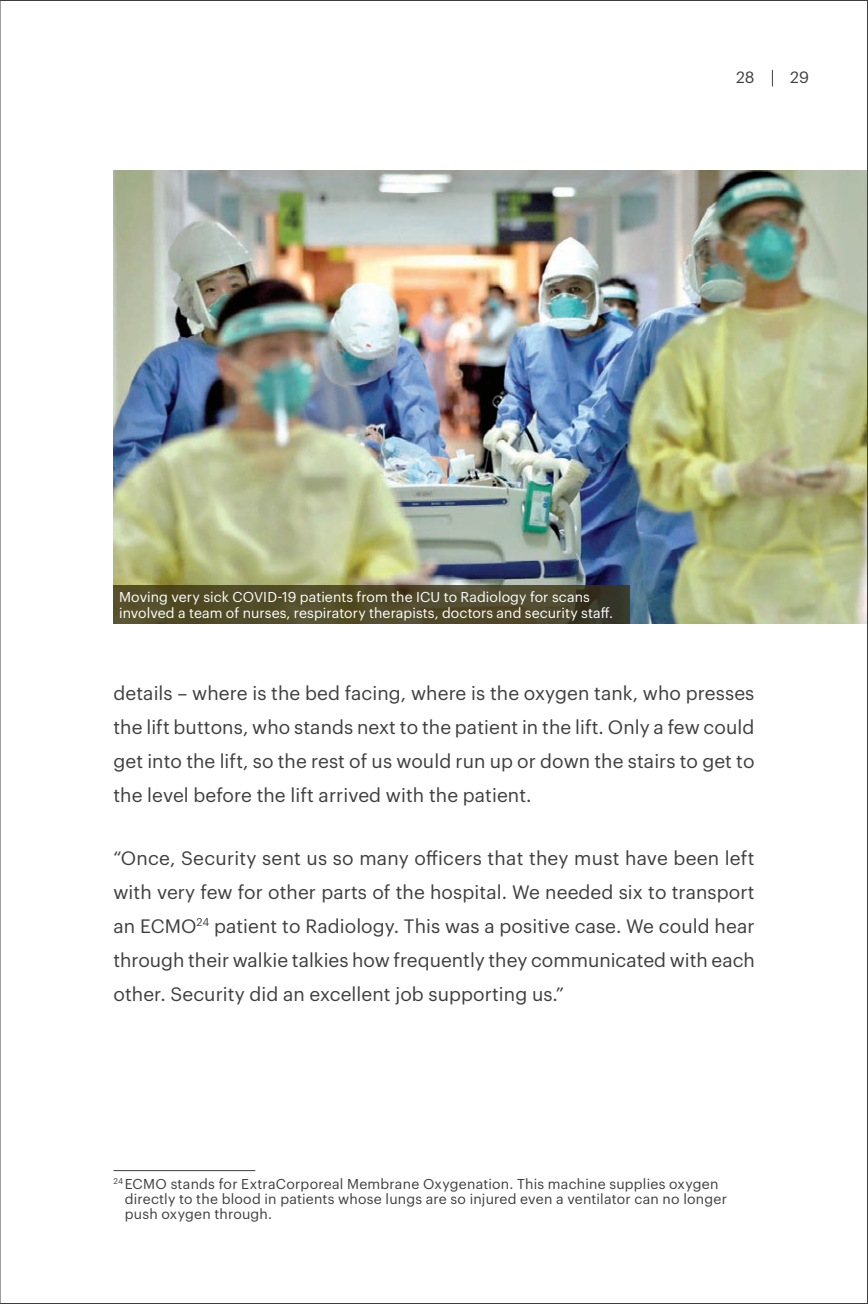
<style>
.page{position:relative;width:868px;height:1304px;background:#fff}
.page>*{position:absolute;margin:0;border:0;box-sizing:border-box;transform-origin:0 0}
.body_text{font:19px/34px "Graphik";letter-spacing:.005em;color:#3e3e3f;text-align:justify}
.t1{font:16px "Graphik";color:#3e3e3f}
.footnote{font:14px/15px "Graphik";letter-spacing:.015em;color:#3e3e3f}
.photo_caption{font:14px/16px "Graphik";letter-spacing:.005em;color:#fff}
</style>
<div class="page">
<img style="left:0;top:0;width:867px;height:1304px">
<p class="t1" style="left:736px;top:65px;width:20px">28</p>
<p class="t1" style="left:790px;top:65px;width:20px">29</p>
<p class="photo_caption" style="left:119px;top:588px;width:495px">Moving very sick COVID-19 patients from the ICU to Radiology for scans involved a team of nurses, respiratory therapists, doctors and security staff.</p>
<p class="body_text" style="left:113px;top:675px;width:642px">details – where is the bed facing, where is the oxygen tank, who presses the lift buttons, who stands next to the patient in the lift. Only a few could get into the lift, so the rest of us would run up or down the stairs to get to the level before the lift arrived with the patient.</p>
<p class="body_text" style="left:113px;top:839px;width:642px">“Once, Security sent us so many officers that they must have been left with very few for other parts of the hospital. We needed six to transport an ECMO<sup>24</sup> patient to Radiology. This was a positive case. We could hear through their walkie talkies how frequently they communicated with each other. Security did an excellent job supporting us.”</p>
<p class="footnote" style="left:125px;top:1175px;width:603px;text-indent:-11px"><sup>24</sup> ECMO stands for ExtraCorporeal Membrane Oxygenation. This machine supplies oxygen directly to the blood in patients whose lungs are so injured even a ventilator can no longer push oxygen through.</p>
</div>
